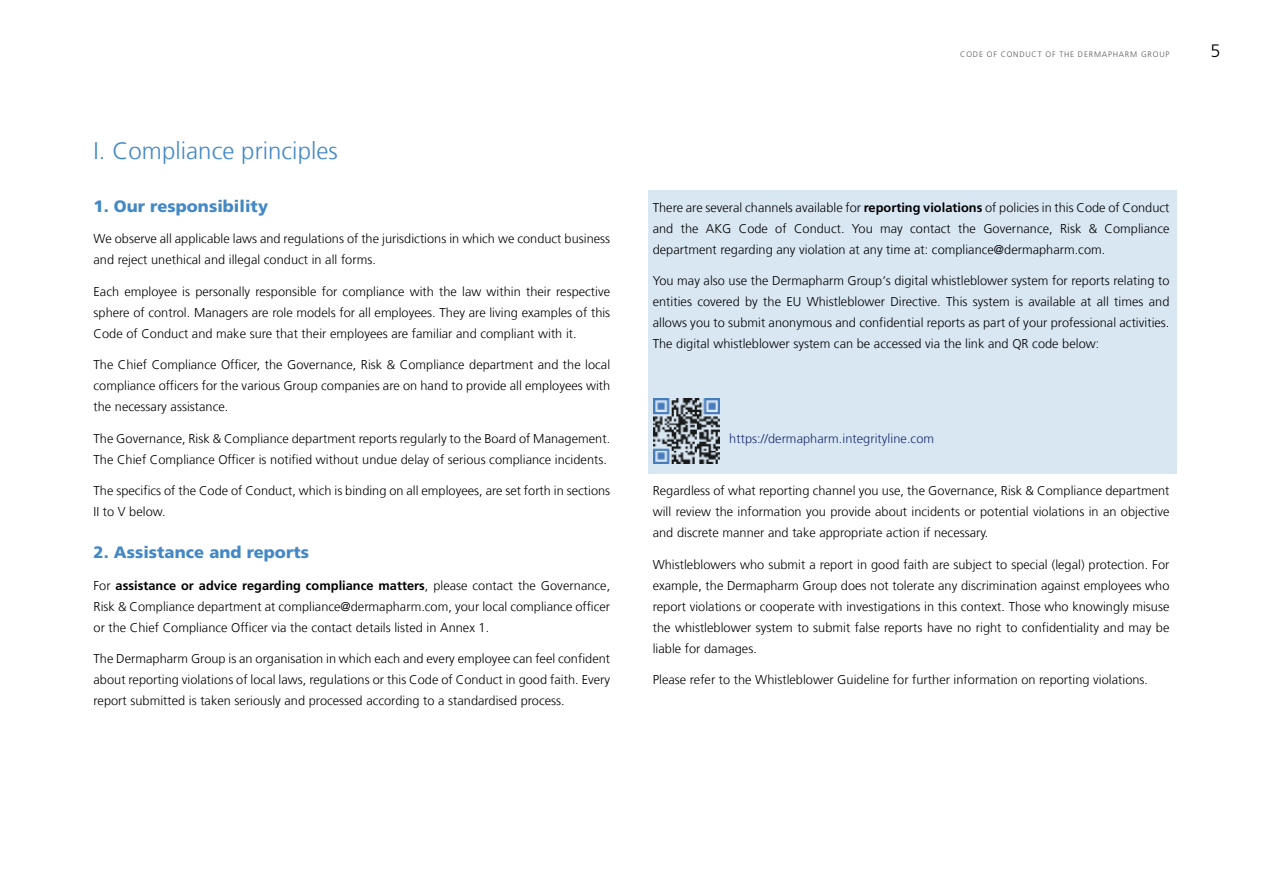
<style>
.page{position:relative;width:1263px;height:893px;background:#fff}
.page>*{position:absolute;margin:0;border:0;box-sizing:border-box;transform-origin:0 0}
.t1{font:300 24px "Frutiger LT Com";letter-spacing:.005em;color:#4388c5}
.t2{font:300 18px "Frutiger LT Std";color:#000}
.t3{font:900 16.5px "Frutiger LT Com";letter-spacing:.005em;color:#4388c5}
.t4{font:300 12.75px/21px "Frutiger LT Com";letter-spacing:.005em;color:#000;text-align:justify}
.t5{font:300 12.75px "Frutiger LT Com";letter-spacing:.005em;color:#162a6c}
.t6{font:300 7.95px "Frutiger LT Std";letter-spacing:.1em;color:#555756}
.s1{font-weight:700}
</style>
<div class="page">
<div style="left:648px;top:191px;width:529px;height:283px;background:#d9e7f3"></div>
<img style="left:654px;top:398px;width:65px;height:66px">
<h1 class="t1" style="left:94px;top:137px;width:246px">I. Compliance principles</h1>
<p class="t3" style="left:94px;top:196px;width:176px">1. Our responsibility</p>
<p class="t4" style="left:94px;top:228px;width:518px">We observe all applicable laws and regulations of the jurisdictions in which we conduct business and reject unethical and illegal conduct in all forms.</p>
<p class="t4" style="left:94px;top:281px;width:518px">Each employee is personally responsible for compliance with the law within their respective sphere of control. Managers are role models for all employees. They are living examples of this Code of Conduct and make sure that their employees are familiar and compliant with it.</p>
<p class="t4" style="left:94px;top:354px;width:518px">The Chief Compliance Officer, the Governance, Risk &amp; Compliance department and the local compliance officers for the various Group companies are on hand to provide all employees with the necessary assistance.</p>
<p class="t4" style="left:94px;top:428px;width:518px">The Governance, Risk &amp; Compliance department reports regularly to the Board of Management.<br>The Chief Compliance Officer is notified without undue delay of serious compliance incidents.</p>
<p class="t4" style="left:94px;top:480px;width:518px">The specifics of the Code of Conduct, which is binding on all employees, are set forth in sections<br>II to V below.</p>
<p class="t3" style="left:94px;top:542px;width:217px">2. Assistance and reports</p>
<p class="t4" style="left:94px;top:575px;width:518px">For <span class="s1">assistance or advice regarding compliance matters</span>, please contact the Governance, Risk &amp; Compliance department at compliance@dermapharm.com, your local compliance officer or the Chief Compliance Officer via the contact details listed in Annex 1.</p>
<p class="t4" style="left:94px;top:648px;width:518px">The Dermapharm Group is an organisation in which each and every employee can feel confident about reporting violations of local laws, regulations or this Code of Conduct in good faith. Every report submitted is taken seriously and processed according to a standardised process.</p>
<p class="t6" style="left:960px;top:50px;width:211px">CODE OF CONDUCT OF THE DERMAPHARM GROUP</p>
<h2 class="t2" style="left:1210px;top:41px;width:12px">5</h2>
<p class="t4" style="left:653px;top:197px;width:518px">There are several channels available for <span class="s1">reporting violations</span> of policies in this Code of Conduct and the AKG Code of Conduct. You may contact the Governance, Risk &amp; Compliance department regarding any violation at any time at: compliance@dermapharm.com.</p>
<p class="t4" style="left:653px;top:270px;width:518px">You may also use the Dermapharm Group‘s digital whistleblower system for reports relating to entities covered by the EU Whistleblower Directive. This system is available at all times and allows you to submit anonymous and confidential reports as part of your professional activities.<br>The digital whistleblower system can be accessed via the link and QR code below:</p>
<p class="t5" style="left:729px;top:431px;width:206px">https://dermapharm.integrityline.com</p>
<p class="t4" style="left:653px;top:480px;width:518px">Regardless of what reporting channel you use, the Governance, Risk &amp; Compliance department will review the information you provide about incidents or potential violations in an objective and discrete manner and take appropriate action if necessary.</p>
<p class="t4" style="left:653px;top:554px;width:518px">Whistleblowers who submit a report in good faith are subject to special (legal) protection. For example, the Dermapharm Group does not tolerate any discrimination against employees who report violations or cooperate with investigations in this context. Those who knowingly misuse the whistleblower system to submit false reports have no right to confidentiality and may be liable for damages.</p>
<p class="t4" style="left:653px;top:669px;width:497px">Please refer to the Whistleblower Guideline for further information on reporting violations.</p>
</div>
